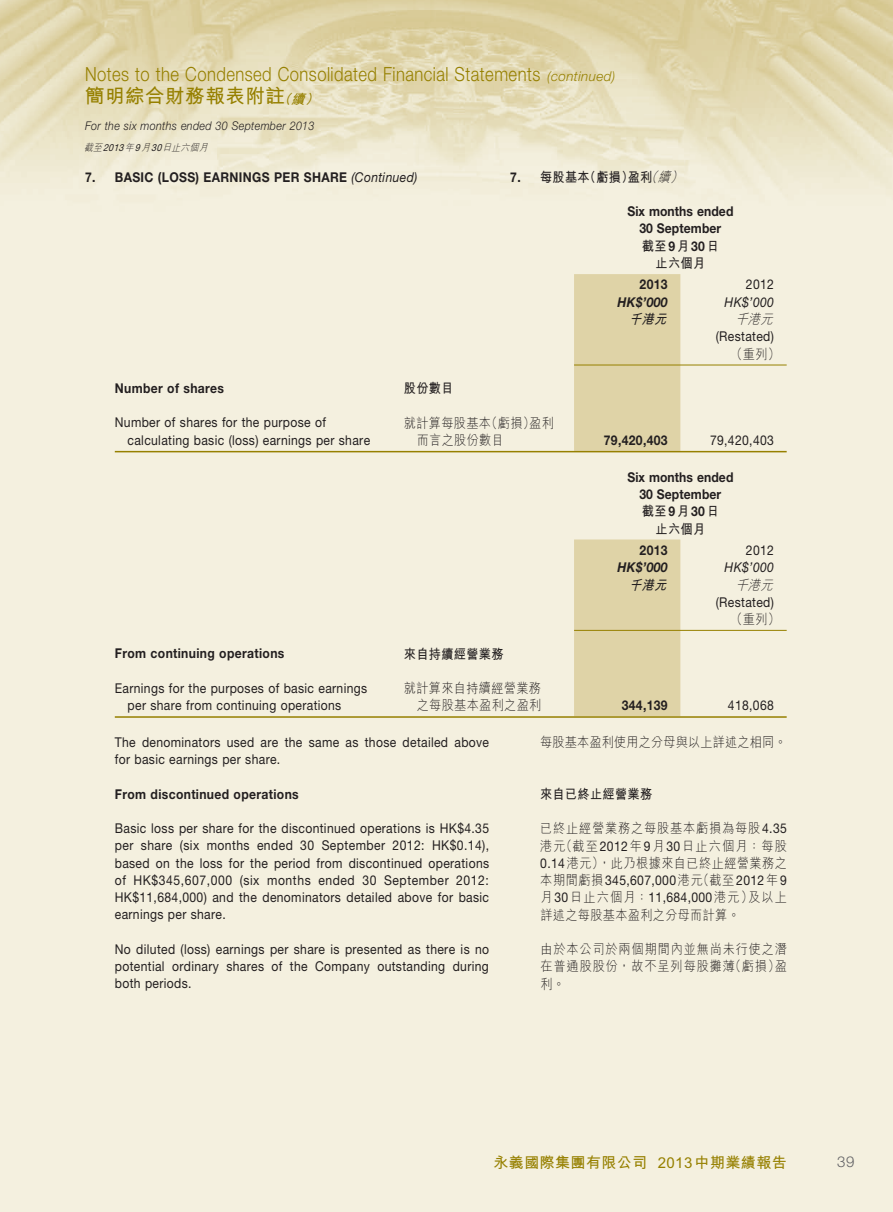
<style>
.page{position:relative;width:893px;height:1212px;background:#fff}
.page>*{position:absolute;margin:0;border:0;box-sizing:border-box;transform-origin:0 0}
.t1{font:300 19.5px "Helvetica Neue";letter-spacing:.03em;color:#968000;scale:.85 1}
.t2{font:700 19.5px "M Hei HK";letter-spacing:.03em;color:#968000}
.t3{font:700 15px "M Hei HK";letter-spacing:.03em;color:#968000}
.t4{font:300 15px "Helvetica Neue";color:#636366}
.t5{font:13.5px/17.2px "Helvetica Neue";letter-spacing:.03em;color:#231f20;scale:.9 1}
.t6{font:300 13.5px/17.2px "M Hei HK";letter-spacing:.035em;color:#231f20;scale:.9 1}
.t7{font:700 13.5px "Helvetica Neue";letter-spacing:.03em;color:#231f20;scale:.9 1}
.t8{font:700 13.5px/17.2px "M Hei HK";letter-spacing:.03em;color:#231f20;text-align:center;scale:.9 1}
.t9{font:700 13.5px/17.2px "Helvetica Neue";letter-spacing:.01em;color:#231f20;text-align:center;scale:.9 1}
.t10{font:300 13.5px "M Hei HK";letter-spacing:.015em;color:#231f20;scale:.9 1}
.t11{font:italic 700 13.5px "Helvetica Neue";letter-spacing:.03em;color:#231f20;scale:.9 1}
.t12{font:italic 13.5px "Helvetica Neue";letter-spacing:.03em;color:#231f20;scale:.9 1}
.t13{font:italic 700 13.5px "M Hei HK";color:#231f20;scale:.9 1}
.t14{font:italic 300 13.5px "M Hei HK";color:#231f20;scale:.9 1}
.t15{font:italic 300 12px "Helvetica Neue";letter-spacing:.03em;color:#231f20;scale:.9 1}
.t16{font:italic 300 9.75px "M Hei HK";color:#231f20;scale:.9 1}
.s1{font-style:italic;font-size:13.5px}
.s2{font-family:"Helvetica Neue";font-weight:400}
.s3{font-weight:400;font-style:italic}
.s4{font-family:"Helvetica Neue"}
.s5{font-weight:300;font-style:italic}
.s6{font-family:"M Hei HK";font-weight:300}
</style>
<div class="page">
<img style="left:0;top:0;width:893px;height:1212px">
<div style="left:574px;top:274px;width:106px;height:177px;background:#dfd3a7"></div>
<hr style="left:574px;top:365px;width:213px;height:1px;background:#968000">
<hr style="left:115px;top:451px;width:672px;height:1px;background:#968000">
<div style="left:574px;top:539px;width:106px;height:177px;background:#dfd3a7"></div>
<hr style="left:574px;top:630px;width:213px;height:1px;background:#968000">
<hr style="left:115px;top:716px;width:672px;height:2px;background:#968000">
<h1 class="t1" style="left:85px;top:62px;width:625px">Notes to the Condensed Consolidated Financial Statements <span class="s1">(continued)</span></h1>
<h1 class="t2" style="left:85px;top:82px;width:240px">簡明綜合財務報表附註<span class="s1">（續）</span></h1>
<p class="t15" style="left:85px;top:119px;width:257px">For the six months ended 30 September 2013</p>
<p class="t16" style="left:84px;top:141px;width:142px">截至<span class="s2">2013</span>年<span class="s2">9</span>月<span class="s2">30</span>日止六個月</p>
<p class="t7" style="left:85px;top:168px;width:371px">7. BASIC (LOSS) EARNINGS PER SHARE <span class="s3">(Continued)</span></p>
<p class="t8" style="left:510px;top:168px;width:198px"><span class="s4">7.</span> 每股基本（虧損）盈利<span class="s5">（續）</span></p>
<p class="t9" style="left:627px;top:202px;width:119px">Six months ended<br>30 September</p>
<p class="t8" style="left:642px;top:236px;width:87px">截至<span class="s4">9</span>月<span class="s4">30</span>日止六個月</p>
<p class="t7" style="left:640px;top:276px;width:33px">2013</p>
<p class="t5" style="left:746px;top:276px;width:33px">2012</p>
<p class="t11" style="left:617px;top:294px;width:57px">HK$’000</p>
<p class="t12" style="left:725px;top:294px;width:56px">HK$’000</p>
<p class="t13" style="left:629px;top:309px;width:48px">千港元</p>
<p class="t14" style="left:735px;top:310px;width:48px">千港元</p>
<p class="t5" style="left:716px;top:328px;width:66px">(Restated)</p>
<p class="t6" style="left:730px;top:345px;width:57px">（重列）</p>
<p class="t7" style="left:115px;top:380px;width:123px">Number of shares</p>
<p class="t8" style="left:404px;top:379px;width:57px">股份數目</p>
<p class="t5" style="left:128px;top:414px;width:271px;text-indent:-13px">Number of shares for the purpose of calculating basic (loss) earnings per share</p>
<p class="t6" style="left:417px;top:414px;width:154px;text-indent:-13px">就計算每股基本（虧損）盈利而言之股份數目</p>
<p class="t7" style="left:115px;top:645px;width:190px">From continuing operations</p>
<p class="t8" style="left:404px;top:644px;width:112px">來自持續經營業務</p>
<p class="t5" style="left:128px;top:679px;width:268px;text-indent:-13px">Earnings for the purposes of basic earnings per share from continuing operations</p>
<p class="t6" style="left:404px;top:679px;width:154px;text-align:right">就計算來自持續經營業務之每股基本盈利之盈利</p>
<p class="t7" style="left:604px;top:432px;width:72px">79,420,403</p>
<p class="t5" style="left:710px;top:431px;width:72px">79,420,403</p>
<p class="t9" style="left:627px;top:468px;width:119px">Six months ended<br>30 September</p>
<p class="t8" style="left:642px;top:502px;width:87px">截至<span class="s4">9</span>月<span class="s4">30</span>日止六個月</p>
<p class="t7" style="left:640px;top:542px;width:33px">2013</p>
<p class="t5" style="left:746px;top:541px;width:33px">2012</p>
<p class="t11" style="left:617px;top:559px;width:57px">HK$’000</p>
<p class="t12" style="left:725px;top:559px;width:56px">HK$’000</p>
<p class="t13" style="left:629px;top:575px;width:48px">千港元</p>
<p class="t14" style="left:735px;top:575px;width:48px">千港元</p>
<p class="t5" style="left:716px;top:593px;width:66px">(Restated)</p>
<p class="t6" style="left:730px;top:610px;width:57px">（重列）</p>
<p class="t7" style="left:622px;top:697px;width:53px">344,139</p>
<p class="t5" style="left:728px;top:696px;width:53px">418,068</p>
<p class="t5" style="left:115px;top:733px;width:417px">The denominators used are the same as those detailed above for basic earnings per share.</p>
<p class="t7" style="left:115px;top:785px;width:206px">From discontinued operations</p>
<p class="t5" style="left:115px;top:819px;width:417px;text-align:justify">Basic loss per share for the discontinued operations is HK$4.35 per share (six months ended 30 September 2012: HK$0.14), based on the loss for the period from discontinued operations of HK$345,607,000 (six months ended 30 September 2012:<br>HK$11,684,000) and the denominators detailed above for basic earnings per share.</p>
<p class="t5" style="left:115px;top:940px;width:417px;text-align:justify">No diluted (loss) earnings per share is presented as there is no potential ordinary shares of the Company outstanding during both periods.</p>
<p class="t10" style="left:540px;top:732px;width:276px">每股基本盈利使用之分母與以上詳述之相同。</p>
<p class="t8" style="left:540px;top:784px;width:126px">來自已終止經營業務</p>
<p class="t6" style="left:540px;top:819px;width:276px;text-align:justify">已終止經營業務之每股基本虧損為每股<span class="s2">4.35</span>港元（截至<span class="s2">2012</span>年<span class="s2">9</span>月<span class="s2">30</span>日止六個月：每股<span class="s2">0.14</span>港元），此乃根據來自已終止經營業務之</p>
<p class="t5" style="left:540px;top:871px;width:276px"><span class="s6">本期間虧損</span>345,607,000<span class="s6">港元（截至</span>2012<span class="s6">年</span>9</p>
<p class="t6" style="left:540px;top:888px;width:276px">月<span class="s2">30</span>日止六個月：<span class="s2">11,684,000</span>港元）及以上詳述之每股基本盈利之分母而計算。</p>
<p class="t6" style="left:540px;top:940px;width:276px;text-align:justify">由於本公司於兩個期間內並無尚未行使之潛在普通股股份，故不呈列每股攤薄（虧損）盈利。</p>
<p class="t3" style="left:493px;top:1151px;width:295px">永義國際集團有限公司 2013中期業績報告</p>
<p class="t4" style="left:837px;top:1153px;width:19px">39</p>
</div>
